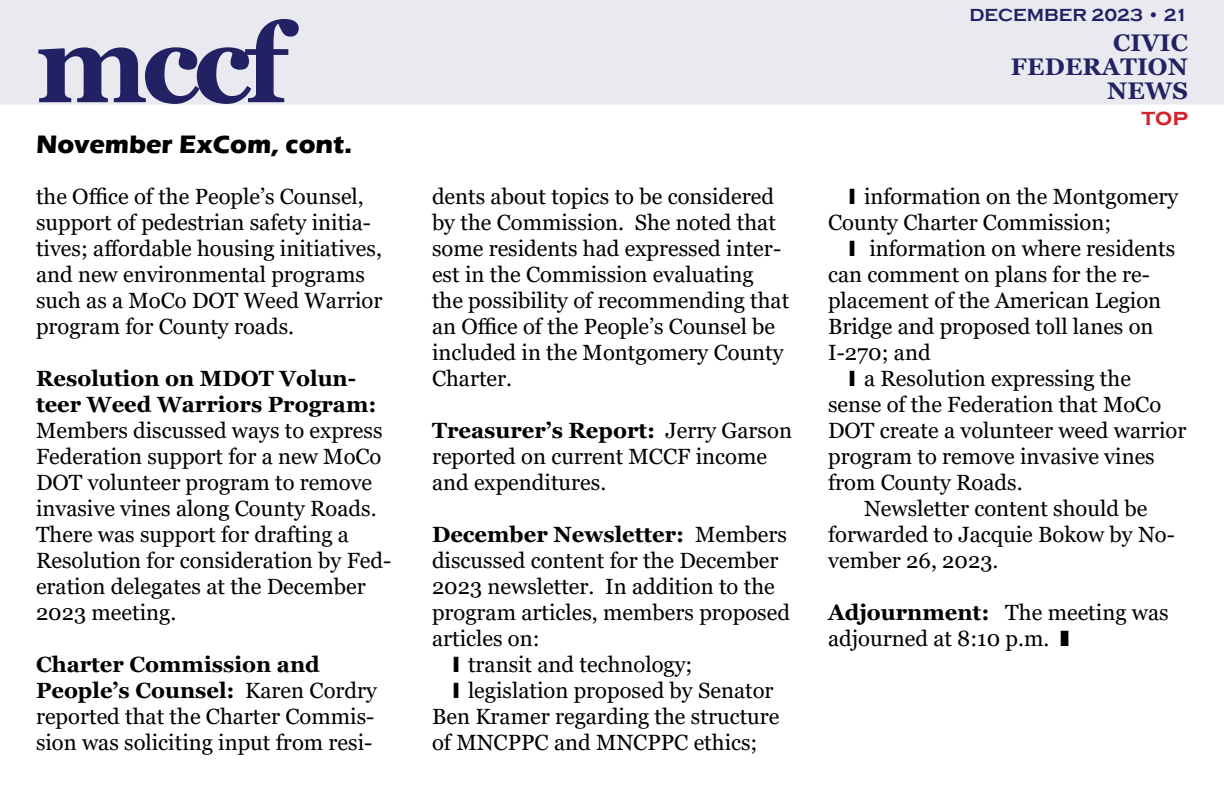
<style>
.page{position:relative;width:1224px;height:792px;background:#fff}
.page>*{position:absolute;margin:0;border:0;box-sizing:border-box;transform-origin:0 0}
.t1{font:700 110px "Georgia";color:#212163}
.t2{font:700 26px "Eras ITC";color:#000}
.t3{font:700 24px/24px "Georgia";letter-spacing:.01em;color:#212163;text-align:right}
.t4{font:700 24px "Copperplate Gothic";color:#d2232a}
.t5{font:22px/26px "Georgia";color:#000}
.t6{font:700 22px/26px "Georgia";color:#000}
.t7{font:700 18px "Copperplate Gothic";color:#212163}
.s1{font-weight:700}
.s2{font-weight:400}
</style>
<div class="page">
<div style="left:0;top:0;width:1224px;height:104px;background:#e9e9ef"></div>
<h1 class="t1" style="left:36px;top:-7px;width:264px">mccf</h1>
<p class="t2" style="left:36px;top:129px;width:318px">November ExCom, cont.</p>
<p class="t5" style="left:36px;top:184px;width:348px">the Office of the People’s Counsel, support of pedestrian safety initia&shy;tives; affordable housing initiatives, and new environmental programs such as a MoCo DOT Weed Warrior program for County roads.</p>
<p class="t6" style="left:36px;top:365px;width:205px">Resolution on MDOT</p>
<p class="t6" style="left:36px;top:365px;width:342px;text-indent:243px">Volun&shy;teer Weed Warriors Program:</p>
<p class="t5" style="left:36px;top:418px;width:357px">Members discussed ways to express<br>Federation support for a new MoCo<br>DOT volunteer program to remove invasive vines along County Roads.<br>There was support for drafting a<br>Resolution for consideration by Fed&shy;eration delegates at the December<br>2023 meeting.</p>
<p class="t5" style="left:36px;top:652px;width:343px"><span class="s1">Charter Commission and<br>People’s Counsel:</span> Karen Cordry reported that the Charter Commis&shy;sion was soliciting input from resi-</p>
<p class="t5" style="left:432px;top:184px;width:359px">dents about topics to be considered by the Commission. She noted that some residents had expressed inter&shy;est in the Commission evaluating the possibility of recommending that an Office of the People’s Counsel be included in the Montgomery County<br>Charter.</p>
<p class="t5" style="left:432px;top:418px;width:362px"><span class="s1">Treasurer’s Report:</span> Jerry Garson reported on current MCCF income and expenditures.</p>
<p class="t6" style="left:432px;top:521px;width:356px">December Newsletter: <span class="s2">Members</span></p>
<p class="t5" style="left:432px;top:548px;width:348px">discussed content for the December</p>
<p class="t5" style="left:432px;top:574px;width:344px">2023 newsletter. In addition to the</p>
<p class="t5" style="left:432px;top:600px;width:360px">program articles, members proposed</p>
<p class="t5" style="left:432px;top:626px;width:109px">articles on:</p>
<p class="t5" style="left:468px;top:652px;width:226px">transit and technology;</p>
<p class="t5" style="left:468px;top:678px;width:307px">legislation proposed by Senator</p>
<p class="t5" style="left:432px;top:704px;width:349px">Ben Kramer regarding the structure</p>
<p class="t5" style="left:432px;top:730px;width:327px">of MNCPPC and MNCPPC ethics;</p>
<p class="t7" style="left:969px;top:5px;width:220px">DECEMBER 2023 • 21</p>
<p class="t3" style="left:1011px;top:30px;width:179px">civic federation news</p>
<p class="t4" style="left:1142px;top:104px;width:48px">TOP</p>
<p class="t5" style="left:828px;top:184px;width:352px;text-indent:36px">information on the Montgomery<br>County Charter Commission;</p>
<p class="t5" style="left:869px;top:236px;width:307px">information on where residents</p>
<p class="t5" style="left:828px;top:262px;width:323px">can comment on plans for the re-</p>
<p class="t5" style="left:828px;top:288px;width:335px">placement of the American Legion</p>
<p class="t5" style="left:828px;top:314px;width:327px">Bridge and proposed toll lanes on</p>
<p class="t5" style="left:828px;top:340px;width:104px">I-270; and</p>
<p class="t5" style="left:864px;top:366px;width:268px">a Resolution expressing the</p>
<p class="t5" style="left:828px;top:392px;width:335px">sense of the Federation that MoCo</p>
<p class="t5" style="left:828px;top:418px;width:360px">DOT create a volunteer weed warrior</p>
<p class="t5" style="left:828px;top:444px;width:328px">program to remove invasive vines</p>
<p class="t5" style="left:828px;top:470px;width:196px">from County Roads.</p>
<p class="t5" style="left:864px;top:496px;width:285px">Newsletter content should be</p>
<p class="t5" style="left:828px;top:522px;width:348px">forwarded to Jacquie Bokow by No-</p>
<p class="t5" style="left:828px;top:548px;width:172px">vember 26, 2023.</p>
<p class="t5" style="left:828px;top:600px;width:342px"><span class="s1">Adjournment:</span> The meeting was adjourned at 8:10 p.m.</p>
</div>
